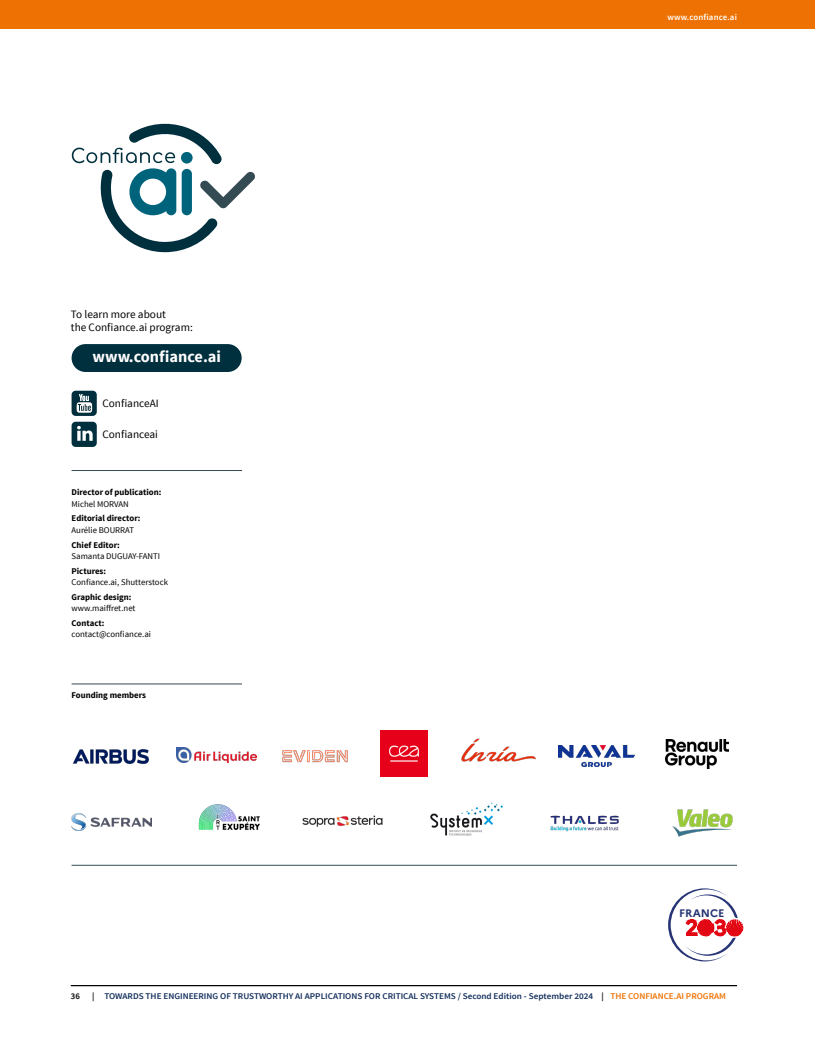
<style>
.page{position:relative;width:815px;height:1053px;background:#fff}
.page>*{position:absolute;margin:0;border:0;box-sizing:border-box;transform-origin:0 0}
.t1{font:700 16.25px "Source Sans Pro";color:#fff}
.AI24_Txt_courant{font:11.25px/13.8px "Source Sans Pro";color:#000}
.t2{font:700 10.88px "Marianne";color:#273475}
.AI24_Txt_courant-2{font:8.75px/11.2px "Source Sans Pro";color:#000}
.t3{font:600 8.75px "Source Sans Pro";color:#122e5c;scale:1.05 1}
.AI24_Txt_courant-3{font:700 8.75px/11.2px "Source Sans Pro";color:#000}
.t4{font:600 8.75px "Source Sans Pro";letter-spacing:.02em;color:#fff}
.t5{font:600 8.75px "Source Sans Pro";color:#000}
.s1{font-weight:400}
.s2{font-weight:700}
.s3{color:#000}
.s4{color:#ee7203}
</style>
<div class="page">
<hr style="left:71px;top:985px;width:666px;height:1px;background:#000">
<div style="left:72px;top:344px;width:170px;height:28px;background:#002f3e;border-radius:14px"></div>
<svg style="left:72px;top:123px;width:183px;height:129px"></svg>
<svg style="left:668px;top:888px;width:75px;height:73px"></svg>
<svg style="left:72px;top:421px;width:25px;height:26px"></svg>
<hr style="left:72px;top:470px;width:170px;height:1px;background:#354b54">
<hr style="left:72px;top:683px;width:170px;height:1px;background:#354b54">
<hr style="left:72px;top:864px;width:665px;height:1px;background:#354b54">
<img style="left:72px;top:749px;width:77px;height:15px">
<img style="left:176px;top:747px;width:80px;height:15px">
<img style="left:282px;top:750px;width:66px;height:13px">
<img style="left:381px;top:730px;width:47px;height:46px">
<img style="left:461px;top:738px;width:75px;height:24px">
<img style="left:559px;top:745px;width:76px;height:21px">
<img style="left:666px;top:739px;width:63px;height:29px">
<img style="left:72px;top:813px;width:79px;height:17px">
<img style="left:302px;top:815px;width:80px;height:11px">
<img style="left:198px;top:804px;width:62px;height:26px">
<img style="left:430px;top:802px;width:73px;height:34px">
<img style="left:550px;top:815px;width:69px;height:17px">
<img style="left:672px;top:809px;width:61px;height:28px">
<div style="left:72px;top:390px;width:25px;height:26px;background:#002e3d;border-radius:4px"></div>
<svg style="left:77px;top:394px;width:15px;height:18px"></svg>
<div style="left:0;top:0;width:815px;height:28px;background:#ee7203"></div>
<p class="AI24_Txt_courant" style="left:71px;top:307px;width:123px">To learn more about<br>the Confiance.ai program:</p>
<p class="t1" style="left:93px;top:346px;width:130px">www.confiance.ai</p>
<p class="AI24_Txt_courant" style="left:102px;top:396px;width:58px">ConfianceAI</p>
<p class="AI24_Txt_courant" style="left:102px;top:428px;width:57px">Confianceai</p>
<p class="AI24_Txt_courant-3" style="left:72px;top:487px;width:91px">Director of publication:<br><span class="s1">Michel MORVAN</span></p>
<p class="AI24_Txt_courant-3" style="left:72px;top:513px;width:70px">Editorial director:<br><span class="s1">Aurélie BOURRAT</span></p>
<p class="AI24_Txt_courant-2" style="left:72px;top:539px;width:90px"><span class="s2">Chief Editor:<br></span>Samanta DUGUAY-FANTI</p>
<p class="AI24_Txt_courant-2" style="left:72px;top:565px;width:98px"><span class="s2">Pictures:<br></span>Confiance.ai, Shutterstock</p>
<p class="AI24_Txt_courant-2" style="left:72px;top:591px;width:65px"><span class="s2">Graphic design: </span>www.maiffret.net</p>
<p class="AI24_Txt_courant-2" style="left:72px;top:617px;width:81px"><span class="s2">Contact: </span>contact@confiance.ai</p>
<p class="AI24_Txt_courant-3" style="left:72px;top:689px;width:76px">Founding members</p>
<p class="t4" style="left:667px;top:12px;width:71px">www.confiance.ai</p>
<p class="t2" style="left:679px;top:906px;width:47px">FRANCE</p>
<p class="t5" style="left:71px;top:990px;width:10px">36</p>
<p class="t3" style="left:92px;top:990px;width:605px"><span class="s3">|</span> TOWARDS THE ENGINEERING OF TRUSTWORTHY AI APPLICATIONS FOR CRITICAL SYSTEMS / Second Edition - September 2024 <span class="s3">|</span> <span class="s4">THE CONFIANCE.AI PROGRAM</span></p>
</div>
